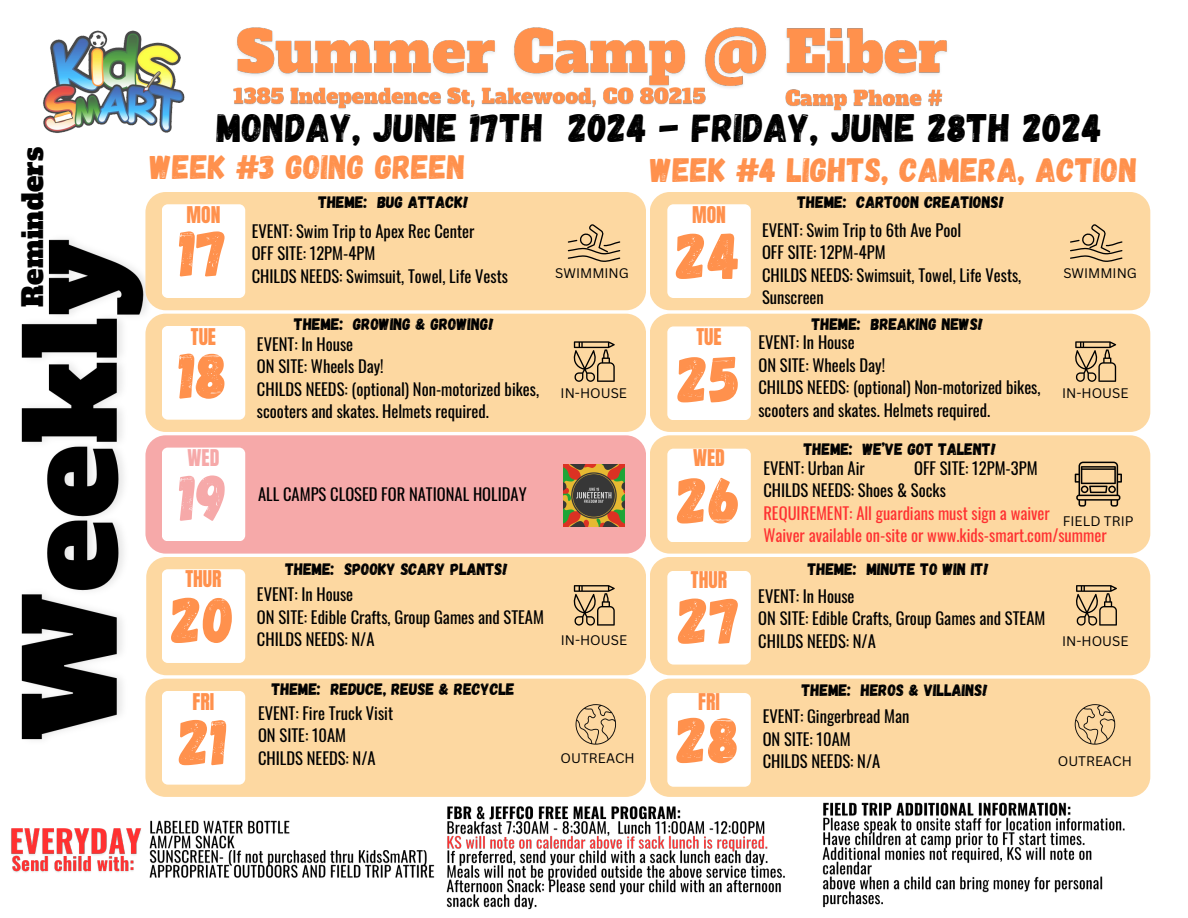
<style>
.page{position:relative;width:1188px;height:918px;background:#fff}
.page>*{position:absolute;margin:0;border:0;box-sizing:border-box;transform-origin:0 0}
.t1{font:65.1px "Gagalin";letter-spacing:.01em;color:#ff914d}
.t2{font:65.1px "Gagalin";color:#f6a9a9}
.t3{font:39.75px "Gagalin";letter-spacing:.01em;color:#000}
.t4{font:33.75px "Gagalin";letter-spacing:.01em;color:#ff914d}
.t5{font:27.45px "Alfa Slab One";letter-spacing:.01em;color:#000}
.t6{font:19.65px "Anton";color:#ff914d}
.t7{font:19.65px "Anton";color:#f6a9a9}
.t8{font:16.5px/22.5px "Oswald";color:#000}
.t9{font:16.5px "Gagalin";color:#000}
.t10{font:16.5px "Oswald";color:#ff3131}
.t11{font:13.5px "Canva Sans";color:#000}
</style>
<div class="page">
<img style="left:21px;top:239px;width:141px;height:501px">
<img style="left:43px;top:30px;width:142px;height:103px">
<div style="left:145px;top:192px;width:501px;height:118px;background:#fdd8a1;border-radius:20px"></div>
<div style="left:162px;top:204px;width:83px;height:94px;background:#fff;border-radius:6px"></div>
<div style="left:672px;top:258px;width:83px;height:83px;background:linear-gradient(to right,#fff9f1,#fef9f1);border-radius:5px"></div>
<div style="left:145px;top:314px;width:501px;height:118px;background:#fdd8a1;border-radius:20px"></div>
<div style="left:145px;top:435px;width:501px;height:119px;background:#f6a9a9;border-radius:20px"></div>
<div style="left:146px;top:557px;width:500px;height:118px;background:#fdd8a1;border-radius:20px"></div>
<div style="left:145px;top:679px;width:501px;height:118px;background:#fdd8a1;border-radius:20px"></div>
<div style="left:162px;top:326px;width:83px;height:94px;background:#fff;border-radius:6px"></div>
<div style="left:162px;top:448px;width:83px;height:93px;background:#fff;border-radius:6px"></div>
<div style="left:162px;top:569px;width:83px;height:94px;background:#fff;border-radius:6px"></div>
<div style="left:162px;top:691px;width:83px;height:94px;background:#fff;border-radius:6px"></div>
<div style="left:650px;top:192px;width:500px;height:118px;background:#fdd8a1;border-radius:20px"></div>
<div style="left:650px;top:314px;width:500px;height:118px;background:#fdd8a1;border-radius:20px"></div>
<div style="left:650px;top:435px;width:500px;height:119px;background:#fdd8a1;border-radius:20px"></div>
<div style="left:650px;top:557px;width:500px;height:118px;background:#fdd8a1;border-radius:20px"></div>
<div style="left:650px;top:679px;width:500px;height:118px;background:#fdd8a1;border-radius:20px"></div>
<div style="left:667px;top:204px;width:84px;height:94px;background:#fff;border-radius:6px"></div>
<div style="left:667px;top:326px;width:84px;height:94px;background:#fff;border-radius:6px"></div>
<div style="left:667px;top:449px;width:84px;height:93px;background:#fff;border-radius:6px"></div>
<div style="left:667px;top:571px;width:84px;height:93px;background:#fff;border-radius:6px"></div>
<div style="left:667px;top:693px;width:84px;height:94px;background:#fff;border-radius:6px"></div>
<svg style="left:573px;top:341px;width:42px;height:41px"></svg>
<svg style="left:573px;top:585px;width:42px;height:41px"></svg>
<svg style="left:576px;top:704px;width:40px;height:41px"></svg>
<svg style="left:568px;top:224px;width:52px;height:38px"></svg>
<svg style="left:1070px;top:224px;width:53px;height:38px"></svg>
<svg style="left:1075px;top:341px;width:41px;height:41px"></svg>
<svg style="left:1075px;top:462px;width:47px;height:45px"></svg>
<svg style="left:1076px;top:585px;width:41px;height:41px"></svg>
<svg style="left:1075px;top:704px;width:40px;height:41px"></svg>
<img style="left:563px;top:465px;width:62px;height:62px">
<img style="left:237px;top:27px;width:710px;height:61px">
<img style="left:11px;top:828px;width:131px;height:44px">
<img style="left:446px;top:806px;width:339px;height:104px">
<img style="left:822px;top:802px;width:303px;height:106px">
<img style="left:783px;top:85px;width:162px;height:26px">
<img style="left:233px;top:84px;width:476px;height:25px">
<img style="left:149px;top:820px;width:286px;height:58px">
<p class="t5" style="left:15px;top:307px;width:162px;rotate:-90deg">Reminders</p>
<h3 class="t3" style="left:217px;top:102px;width:887px">MONDAY, JUNE 17TH 2024 - FRIDAY, JUNE 28TH 2024</h3>
<h6 class="t4" style="left:150px;top:145px;width:317px">WEEK #3 GOING GREEN</h6>
<h5 class="t4" style="left:650px;top:148px;width:489px">WEEK #4 LIGHTS, CAMERA, ACTION</h5>
<p class="t6" style="left:187px;top:201px;width:35px">MON</p>
<h4 class="t1" style="left:180px;top:211px;width:49px">17</h4>
<p class="t9" style="left:318px;top:192px;width:151px">THEME: BUG ATTACK!</p>
<p class="t8" style="left:252px;top:219px;width:224px">EVENT: Swim Trip to Apex Rec Center</p>
<p class="t8" style="left:252px;top:242px;width:125px">OFF SITE: 12PM-4PM</p>
<p class="t8" style="left:252px;top:264px;width:258px">CHILDS NEEDS: Swimsuit, Towel, Life Vests</p>
<p class="t11" style="left:555px;top:263px;width:75px">SWIMMING</p>
<p class="t6" style="left:692px;top:201px;width:35px">MON</p>
<h6 class="t1" style="left:676px;top:214px;width:66px">24</h6>
<p class="t9" style="left:798px;top:192px;width:208px">THEME: CARTOON CREATIONS!</p>
<h6 class="t8" style="left:762px;top:218px;width:201px">EVENT: Swim Trip to 6th Ave Pool</h6>
<p class="t8" style="left:762px;top:240px;width:125px">OFF SITE: 12PM-4PM</p>
<p class="t8" style="left:762px;top:263px;width:261px">CHILDS NEEDS: Swimsuit, Towel, Life Vests,<br>Sunscreen</p>
<p class="t11" style="left:1063px;top:263px;width:75px">SWIMMING</p>
<p class="t6" style="left:191px;top:323px;width:27px">TUE</p>
<p class="t1" style="left:179px;top:333px;width:50px">18</p>
<p class="t9" style="left:294px;top:313px;width:201px">THEME: GROWING &amp; GROWING!</p>
<p class="t8" style="left:257px;top:332px;width:98px">EVENT: In House</p>
<p class="t8" style="left:257px;top:354px;width:128px">ON SITE: Wheels Day!</p>
<p class="t8" style="left:257px;top:377px;width:284px">CHILDS NEEDS: (optional) Non-motorized bikes,</p>
<h6 class="t8" style="left:257px;top:399px;width:233px">scooters and skates. Helmets required.</h6>
<p class="t11" style="left:561px;top:383px;width:68px">IN-HOUSE</p>
<p class="t6" style="left:696px;top:322px;width:27px">TUE</p>
<p class="t1" style="left:678px;top:337px;width:65px">25</p>
<p class="t9" style="left:812px;top:313px;width:173px">THEME: BREAKING NEWS!</p>
<p class="t8" style="left:758px;top:330px;width:98px">EVENT: In House</p>
<p class="t8" style="left:758px;top:353px;width:128px">ON SITE: Wheels Day!</p>
<p class="t8" style="left:758px;top:375px;width:284px">CHILDS NEEDS: (optional) Non-motorized bikes,</p>
<p class="t8" style="left:758px;top:398px;width:233px">scooters and skates. Helmets required.</p>
<p class="t11" style="left:1062px;top:383px;width:68px">IN-HOUSE</p>
<p class="t7" style="left:188px;top:444px;width:33px">WED</p>
<p class="t2" style="left:180px;top:455px;width:49px">19</p>
<p class="t8" style="left:258px;top:482px;width:270px">ALL CAMPS CLOSED FOR NATIONAL HOLIDAY</p>
<p class="t6" style="left:693px;top:444px;width:33px">WED</p>
<p class="t1" style="left:677px;top:458px;width:66px">26</p>
<p class="t9" style="left:804px;top:439px;width:194px">THEME: WE’VE GOT TALENT!</p>
<p class="t8" style="left:763px;top:456px;width:103px">EVENT: Urban Air</p>
<p class="t8" style="left:914px;top:456px;width:125px">OFF SITE: 12PM-3PM</p>
<p class="t8" style="left:763px;top:478px;width:184px">CHILDS NEEDS: Shoes &amp; Socks</p>
<p class="t10" style="left:763px;top:500px;width:288px">REQUIREMENT: All guardians must sign a waiver</p>
<p class="t10" style="left:763px;top:522px;width:345px">Waiver available on-site or www.kids-smart.com/summer</p>
<p class="t11" style="left:1063px;top:512px;width:72px">FIELD TRIP</p>
<h6 class="t6" style="left:185px;top:564px;width:38px">THUR</h6>
<p class="t1" style="left:172px;top:578px;width:65px">20</p>
<p class="t9" style="left:285px;top:558px;width:224px">THEME: SPOOKY SCARY PLANTS!</p>
<p class="t8" style="left:257px;top:583px;width:98px">EVENT: In House</p>
<p class="t8" style="left:257px;top:605px;width:289px">ON SITE: Edible Crafts, Group Games and STEAM</p>
<p class="t8" style="left:257px;top:628px;width:119px">CHILDS NEEDS: N/A</p>
<p class="t11" style="left:561px;top:630px;width:68px">IN-HOUSE</p>
<p class="t6" style="left:691px;top:566px;width:38px">THUR</p>
<p class="t1" style="left:678px;top:578px;width:64px">27</p>
<h6 class="t9" style="left:808px;top:558px;width:183px">THEME: MINUTE TO WIN IT!</h6>
<p class="t8" style="left:758px;top:584px;width:98px">EVENT: In House</p>
<p class="t8" style="left:758px;top:607px;width:289px">ON SITE: Edible Crafts, Group Games and STEAM</p>
<p class="t8" style="left:758px;top:629px;width:119px">CHILDS NEEDS: N/A</p>
<h6 class="t11" style="left:1062px;top:631px;width:68px">IN-HOUSE</h6>
<p class="t6" style="left:193px;top:687px;width:23px">FRI</p>
<p class="t1" style="left:179px;top:700px;width:50px">21</p>
<p class="t9" style="left:272px;top:678px;width:245px">THEME: REDUCE, REUSE &amp; RECYCLE</p>
<p class="t8" style="left:258px;top:701px;width:137px">EVENT: Fire Truck Visit</p>
<p class="t8" style="left:258px;top:723px;width:90px">ON SITE: 10AM</p>
<p class="t8" style="left:258px;top:746px;width:119px">CHILDS NEEDS: N/A</p>
<p class="t11" style="left:561px;top:749px;width:76px">OUTREACH</p>
<p class="t6" style="left:698px;top:687px;width:23px">FRI</p>
<h6 class="t1" style="left:677px;top:698px;width:65px">28</h6>
<p class="t9" style="left:802px;top:680px;width:187px">THEME: HEROS &amp; VILLAINS!</p>
<h6 class="t8" style="left:763px;top:704px;width:148px">EVENT: Gingerbread Man</h6>
<p class="t8" style="left:763px;top:727px;width:90px">ON SITE: 10AM</p>
<p class="t8" style="left:763px;top:749px;width:119px">CHILDS NEEDS: N/A</p>
<p class="t11" style="left:1058px;top:751px;width:76px">OUTREACH</p>
</div>
